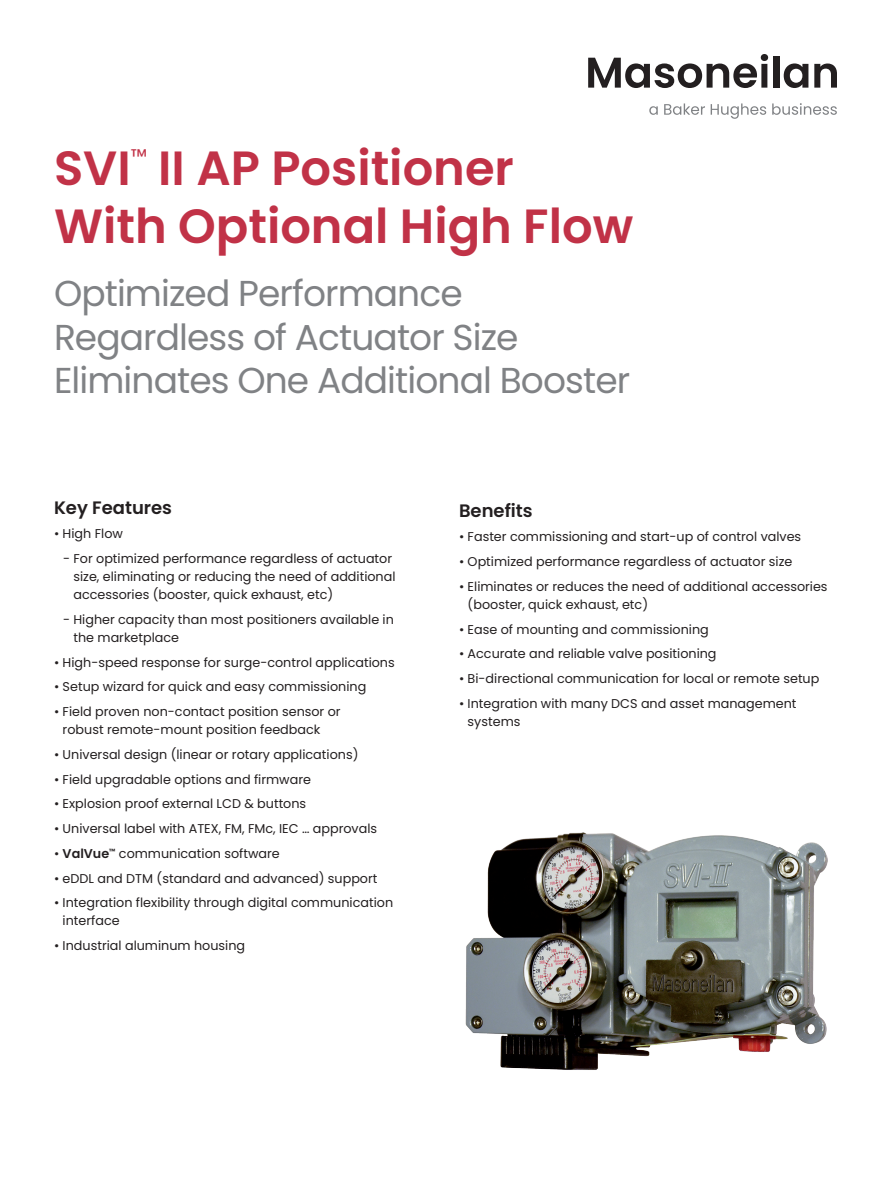
<style>
.page{position:relative;width:891px;height:1188px;background:#fff}
.page>*{position:absolute;margin:0;border:0;box-sizing:border-box;transform-origin:0 0}
.t1{font:600 48px/57.6px "Poppins";color:#c13247;text-align:center}
.t2{font:36px/43.2px "Poppins";letter-spacing:-.025em;color:#808285}
.t3{font:21px "Poppins";color:#c13247}
.t4{font:600 18px "Poppins";color:#231f20}
.t5{font:12.75px/18px "Poppins";color:#231f20}
.s1{font-weight:600}
</style>
<div class="page">
<svg style="left:588px;top:54px;width:180px;height:34px"></svg>
<div style="left:773px;top:56px;width:6px;height:32px;background:#231f20"></div>
<svg style="left:784px;top:63px;width:24px;height:25px"></svg>
<svg style="left:814px;top:64px;width:23px;height:24px"></svg>
<svg style="left:649px;top:106px;width:9px;height:9px"></svg>
<svg style="left:664px;top:103px;width:41px;height:12px"></svg>
<svg style="left:711px;top:103px;width:55px;height:16px"></svg>
<svg style="left:772px;top:103px;width:65px;height:12px"></svg>
<img style="left:465px;top:832px;width:363px;height:238px">
<h1 class="t1" style="left:54px;top:140px;width:581px">II AP Positioner<br>With Optional High Flow</h1>
<h2 class="t2" style="left:54px;top:272px;width:578px">Optimized Performance<br>Regardless of Actuator Size<br>Eliminates One Additional Booster</h2>
<h1 class="t1" style="left:54px;top:140px;width:78px">SVI</h1>
<h3 class="t3" style="left:131px;top:145px;width:18px">™</h3>
<h3 class="t4" style="left:54px;top:497px;width:120px">Key Features</h3>
<p class="t5" style="left:54px;top:525px;width:70px">• High Flow</p>
<p class="t5" style="left:73px;top:550px;width:324px;text-indent:-10px">- For optimized performance regardless of actuator size, eliminating or reducing the need of additional accessories (booster, quick exhaust, etc)</p>
<p class="t5" style="left:73px;top:610px;width:322px;text-indent:-10px">- Higher capacity than most positioners available in the marketplace</p>
<p class="t5" style="left:54px;top:653px;width:342px">• High-speed response for surge-control applications</p>
<p class="t5" style="left:54px;top:678px;width:314px">• Setup wizard for quick and easy commissioning</p>
<p class="t5" style="left:63px;top:703px;width:280px;text-indent:-9px">• Field proven non-contact position sensor or robust remote-mount position feedback</p>
<p class="t5" style="left:54px;top:745px;width:306px">• Universal design (linear or rotary applications)</p>
<p class="t5" style="left:54px;top:770px;width:259px">• Field upgradable options and firmware</p>
<p class="t5" style="left:54px;top:795px;width:254px">• Explosion proof external LCD &amp; buttons</p>
<p class="t5" style="left:54px;top:820px;width:325px">• Universal label with ATEX, FM, FMc, IEC … approvals</p>
<p class="t5" style="left:54px;top:844px;width:227px">• <span class="s1">ValVue</span><sup>™</sup> communication software</p>
<p class="t5" style="left:54px;top:869px;width:325px">• eDDL and DTM (standard and advanced) support</p>
<p class="t5" style="left:63px;top:894px;width:332px;text-indent:-9px">• Integration flexibility through digital communication interface</p>
<p class="t5" style="left:54px;top:937px;width:193px">• Industrial aluminum housing</p>
<h3 class="t4" style="left:459px;top:500px;width:75px">Benefits</h3>
<p class="t5" style="left:459px;top:528px;width:344px">• Faster commissioning and start-up of control valves</p>
<p class="t5" style="left:459px;top:553px;width:335px">• Optimized performance regardless of actuator size</p>
<p class="t5" style="left:468px;top:578px;width:361px;text-indent:-9px">• Eliminates or reduces the need of additional accessories (booster, quick exhaust, etc)</p>
<p class="t5" style="left:459px;top:620px;width:251px">• Ease of mounting and commissioning</p>
<p class="t5" style="left:459px;top:645px;width:259px">• Accurate and reliable valve positioning</p>
<p class="t5" style="left:459px;top:670px;width:362px">• Bi-directional communication for local or remote setup</p>
<p class="t5" style="left:468px;top:695px;width:330px;text-indent:-9px">• Integration with many DCS and asset management systems</p>
</div>
